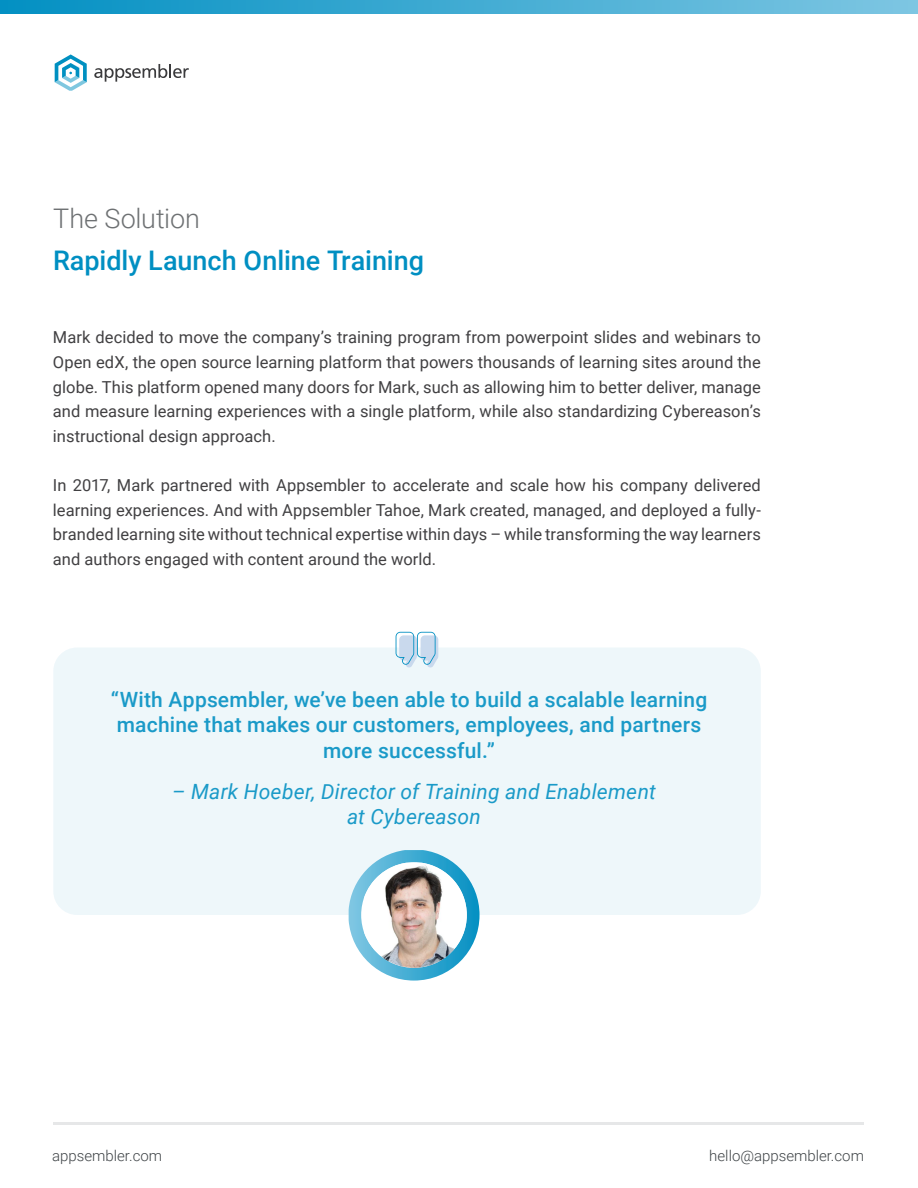
<style>
.page{position:relative;width:918px;height:1188px;background:#fff}
.page>*{position:absolute;margin:0;border:0;box-sizing:border-box;transform-origin:0 0}
.t1{font:500 27px "Roboto";color:#008fc2}
.t2{font:300 27px "Roboto";letter-spacing:-.005em;color:#6e7173}
.t3{font:500 21px/25.5px "Roboto";letter-spacing:.01em;color:#1a9ac8;text-align:center}
.t4{font:italic 21px/25.5px "Roboto";letter-spacing:.01em;color:#1a9ac8;text-align:center}
.t5{font:16.5px/24.6px "Roboto";letter-spacing:.005em;color:#414042;text-align:justify}
.t6{font:300 15px "Roboto";color:#3e4346}
</style>
<div class="page">
<svg style="left:94px;top:64px;width:95px;height:18px"></svg>
<svg style="left:55px;top:54px;width:32px;height:37px"></svg>
<hr style="left:53px;top:1122px;width:811px;height:3px;background:#e6e7e8">
<svg style="left:0;top:0;width:918px;height:13px;background:#40abd2"></svg>
<div style="left:53px;top:647px;width:708px;height:268px;background:#eef7fa;border-radius:24px"></div>
<svg style="left:396px;top:632px;width:42px;height:36px"></svg>
<svg style="left:349px;top:850px;width:131px;height:131px"></svg>
<img style="left:364px;top:863px;width:103px;height:105px">
<h1 class="t2" style="left:53px;top:199px;width:148px">The Solution</h1>
<h1 class="t1" style="left:53px;top:242px;width:372px">Rapidly Launch Online Training</h1>
<p class="t5" style="left:53px;top:325px;width:709px">Mark decided to move the company’s training program from powerpoint slides and webinars to Open edX, the open source learning platform that powers thousands of learning sites around the globe. This platform opened many doors for Mark, such as allowing him to better deliver, manage and measure learning experiences with a single platform, while also standardizing Cybereason’s instructional design approach.</p>
<p class="t5" style="left:53px;top:472px;width:709px">In 2017, Mark partnered with Appsembler to accelerate and scale how his company delivered learning experiences. And with Appsembler Tahoe, Mark created, managed, and deployed a fully&shy;branded learning site without technical expertise within days – while transforming the way learners and authors engaged with content around the world.</p>
<p class="t3" style="left:111px;top:686px;width:598px">“With Appsembler, we’ve been able to build a scalable learning machine that makes our customers, employees, and partners more successful.”</p>
<p class="t4" style="left:172px;top:778px;width:485px">– Mark Hoeber, Director of Training and Enablement at Cybereason</p>
<p class="t6" style="left:52px;top:1145px;width:111px">appsembler.com</p>
<p class="t6" style="left:709px;top:1145px;width:156px">hello@appsembler.com</p>
</div>
